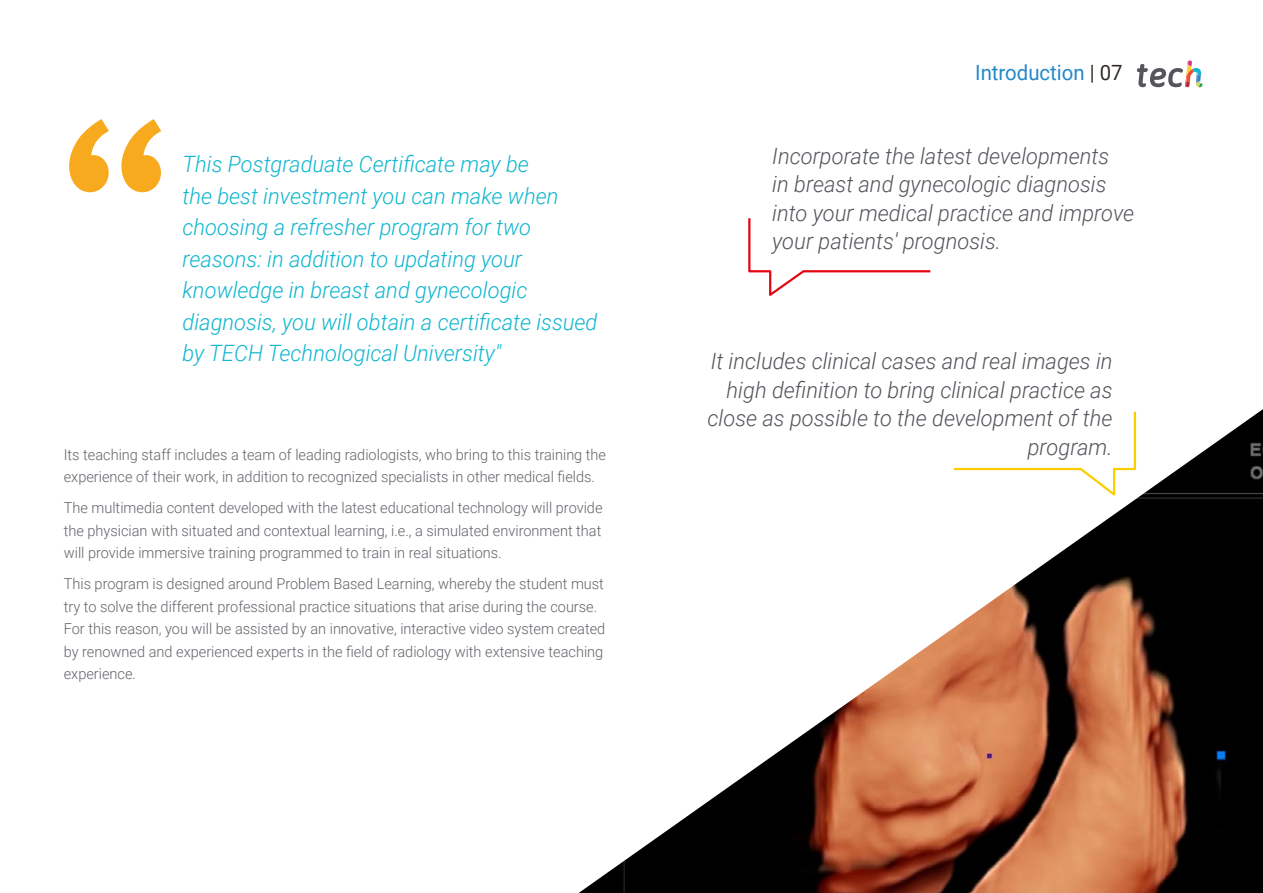
<style>
.page{position:relative;width:1263px;height:893px;background:#fff}
.page>*{position:absolute;margin:0;border:0;box-sizing:border-box;transform-origin:0 0}
.t1{font:italic 300 22.5px/28.5px "Roboto";color:#52555b;text-align:right}
.t2{font:italic 300 22.5px/31.5px "Roboto";color:#0fb6cf}
.t3{font:21px "Roboto";color:#2488c9}
.t4{font:300 15px/22.5px "Roboto";color:#61646a}
.s1{color:#312e20}
</style>
<div class="page">
<img style="left:579px;top:409px;width:684px;height:484px">
<svg style="left:69px;top:119px;width:92px;height:73px"></svg>
<svg style="left:952px;top:409px;width:185px;height:90px"></svg>
<svg style="left:748px;top:218px;width:183px;height:78px"></svg>
<svg style="left:1137px;top:61px;width:65px;height:27px"></svg>
<p class="t2" style="left:182px;top:147px;width:416px">This Postgraduate Certificate may be<br>the best investment you can make when choosing a refresher program for two reasons: in addition to updating your knowledge in breast and gynecologic diagnosis, you will obtain a certificate issued by TECH Technological University"</p>
<p class="t4" style="left:64px;top:443px;width:544px">Its teaching staff includes a team of leading radiologists, who bring to this training the experience of their work, in addition to recognized specialists in other medical fields.</p>
<p class="t4" style="left:64px;top:496px;width:540px;text-align:justify">The multimedia content developed with the latest educational technology will provide the physician with situated and contextual learning, i.e., a simulated environment that will provide immersive training programmed to train in real situations.</p>
<p class="t4" style="left:64px;top:572px;width:543px">This program is designed around Problem Based Learning, whereby the student must try to solve the different professional practice situations that arise during the course.<br>For this reason, you will be assisted by an innovative, interactive video system created by renowned and experienced experts in the field of radiology with extensive teaching experience.</p>
<h2 class="t3" style="left:975px;top:57px;width:149px">Introduction <span class="s1">| 07</span></h2>
<h1 class="t1" style="left:772px;top:140px;width:363px;text-align:left">Incorporate the latest developments<br>in breast and gynecologic diagnosis into your medical practice and improve your patients' prognosis.</h1>
<h1 class="t1" style="left:707px;top:346px;width:407px">It includes clinical cases and real images in high definition to bring clinical practice as close as possible to the development of the program.</h1>
</div>
